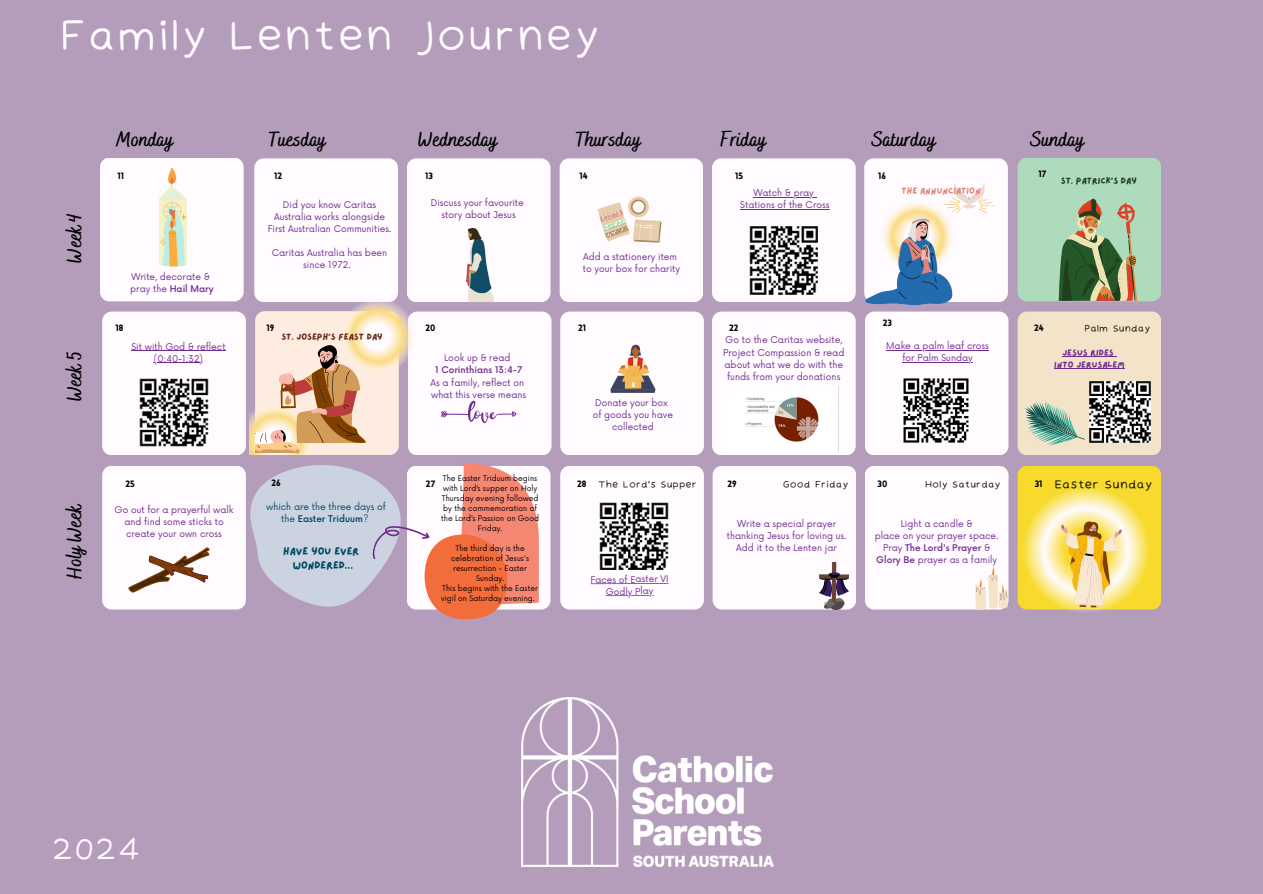
<style>
.page{position:relative;width:1263px;height:894px;background:#fff}
.page>*{position:absolute;margin:0;border:0;box-sizing:border-box;transform-origin:0 0}
.t1{font:40.5px "Irene Florentina";color:#fffbff}
.t2{font:28.2px "Irene Florentina";color:#fffbff}
.t3{font:700 21px "Bakerie Smooth";color:#000}
.t4{font:11.4px "Irene Florentina";color:#000}
.t5{font:10.5px/14px "Lazydog";letter-spacing:-.005em;color:#004863;text-align:center}
.t6{font:9.15px/12.1px "Now";color:#722b8f;text-align:center}
.t7{font:9px/12px "Now";color:#722b8f;text-align:center}
.t8{font:9px "Irene Florentina";color:#000}
.t9{font:900 9px "Lovelo";color:#000}
.t10{font:9px/12px "Now";color:#004863;text-align:center}
.t11{font:9px/12px "Lazydog";color:#722b8f;text-align:center}
.t12{font:9px "Lazydog";color:#662517}
.t13{font:9px "Lazydog";color:#e08479}
.t14{font:9px "Lazydog";color:#213f1c}
.t15{font:7.5px/10.1px "Now";color:#000;text-align:center}
.s1{font-weight:500}
</style>
<div class="page">
<div style="left:0;top:0;width:1263px;height:893px;background:#b49cbb"></div>
<div style="left:560px;top:466px;width:144px;height:143px;background:#fffbff"></div>
<div style="left:713px;top:466px;width:143px;height:143px;background:#fffbff"></div>
<div style="left:865px;top:311px;width:143px;height:144px;background:#fffbff"></div>
<img style="left:820px;top:563px;width:28px;height:46px">
<div style="left:865px;top:466px;width:143px;height:143px;background:#fffbff"></div>
<svg style="left:1018px;top:466px;width:143px;height:143px"></svg>
<img style="left:600px;top:502px;width:68px;height:67px">
<img style="left:904px;top:378px;width:65px;height:65px">
<div style="left:712px;top:311px;width:144px;height:144px;background:#fffbff"></div>
<div style="left:254px;top:158px;width:144px;height:144px;background:#fffbff"></div>
<svg style="left:560px;top:158px;width:143px;height:144px"></svg>
<svg style="left:560px;top:311px;width:144px;height:144px"></svg>
<svg style="left:407px;top:158px;width:143px;height:144px"></svg>
<svg style="left:864px;top:158px;width:144px;height:147px"></svg>
<svg style="left:339px;top:297px;width:76px;height:77px"></svg>
<img style="left:727px;top:385px;width:111px;height:66px">
<hr style="left:591px;top:583px;width:78px;height:1px;background:#722b8f">
<hr style="left:606px;top:595px;width:47px;height:1px;background:#722b8f">
<hr style="left:886px;top:350px;width:103px;height:1px;background:#722b8f">
<hr style="left:902px;top:362px;width:71px;height:1px;background:#722b8f">
<svg style="left:1018px;top:311px;width:143px;height:144px"></svg>
<hr style="left:1054px;top:368px;width:71px;height:1px;background:#722b8f">
<svg style="left:712px;top:158px;width:144px;height:144px"></svg>
<hr style="left:740px;top:209px;width:90px;height:1px;background:#722b8f">
<svg style="left:1018px;top:158px;width:143px;height:143px"></svg>
<img style="left:521px;top:697px;width:252px;height:169px">
<svg style="left:102px;top:311px;width:449px;height:308px"></svg>
<svg style="left:100px;top:158px;width:144px;height:143px"></svg>
<p class="t1" style="left:60px;top:10px;width:543px">Family Lenten Journey</p>
<p class="t3" style="left:117px;top:127px;width:58px">Monday</p>
<h5 class="t3" style="left:269px;top:127px;width:59px">Tuesday</h5>
<p class="t3" style="left:418px;top:127px;width:81px">Wednesday</p>
<h5 class="t3" style="left:576px;top:127px;width:67px">Thursday</h5>
<p class="t3" style="left:720px;top:127px;width:47px">Friday</p>
<p class="t3" style="left:872px;top:127px;width:65px">Saturday</p>
<h5 class="t3" style="left:1031px;top:127px;width:55px">Sunday</h5>
<h5 class="t3" style="left:62px;top:262px;width:51px;rotate:-90deg">Week4</h5>
<p class="t3" style="left:62px;top:401px;width:52px;rotate:-90deg">Week5</p>
<p class="t3" style="left:62px;top:579px;width:78px;rotate:-90deg">HolyWeek</p>
<p class="t9" style="left:118px;top:172px;width:8px">11</p>
<p class="t7" style="left:130px;top:271px;width:85px;text-align:left">Write, decorate &amp; pray the <span class="s1">Hail Mary</span></p>
<h5 class="t9" style="left:1038px;top:170px;width:9px">17</h5>
<p class="t9" style="left:274px;top:172px;width:10px">12</p>
<h5 class="t9" style="left:425px;top:172px;width:9px">13</h5>
<p class="t9" style="left:580px;top:172px;width:10px">14</p>
<h5 class="t9" style="left:735px;top:172px;width:10px">15</h5>
<p class="t9" style="left:878px;top:172px;width:9px">16</p>
<p class="t9" style="left:1041px;top:172px;width:9px">17</p>
<p class="t7" style="left:268px;top:199px;width:125px">Did you know Caritas<br>Australia works alongside<br>First Australian Communities.</p>
<p class="t7" style="left:303px;top:247px;width:86px;text-align:left;text-indent:-31px">Caritas Australia has been since 1972.</p>
<p class="t7" style="left:753px;top:188px;width:62px">Watch &amp; pray</p>
<h5 class="t7" style="left:431px;top:197px;width:95px">Discuss your favourite</h5>
<p class="t7" style="left:740px;top:200px;width:91px">Stations of the Cross</p>
<h5 class="t7" style="left:442px;top:209px;width:76px">story about Jesus</h5>
<p class="t7" style="left:583px;top:251px;width:99px;text-align:left">Add a stationery item to your box for charity</p>
<p class="t13" style="left:902px;top:186px;width:81px">THE ANNUNCIATION</p>
<p class="t14" style="left:1061px;top:176px;width:78px">ST. PATRICK'S DAY</p>
<p class="t9" style="left:425px;top:324px;width:12px">20</p>
<p class="t9" style="left:116px;top:324px;width:10px">18</p>
<h5 class="t9" style="left:267px;top:324px;width:9px">19</h5>
<p class="t12" style="left:281px;top:332px;width:103px">ST. JOSEPH'S FEAST DAY</p>
<h3 class="t7" style="left:131px;top:341px;width:96px">Sit with God &amp; reflect</h3>
<p class="t7" style="left:154px;top:353px;width:51px">(0:40-1:32)</p>
<h5 class="t7" style="left:430px;top:352px;width:97px">Look up &amp; read<br><span class="s1">1 Corinthians 13:4-7<br></span>As a family, reflect on what this verse means</h5>
<h3 class="t9" style="left:883px;top:319px;width:11px">23</h3>
<h5 class="t9" style="left:578px;top:324px;width:10px">21</h5>
<p class="t9" style="left:729px;top:324px;width:11px">22</p>
<h5 class="t9" style="left:1034px;top:324px;width:11px">24</h5>
<p class="t7" style="left:593px;top:397px;width:82px">Donate your box of goods you have collected</p>
<p class="t6" style="left:723px;top:334px;width:123px">Go to the Caritas website,<br>Project Compassion &amp; read about what we do with the funds from your donations</p>
<p class="t7" style="left:886px;top:340px;width:104px">Make a palm leaf cross</p>
<h5 class="t7" style="left:902px;top:352px;width:72px">for Palm Sunday</h5>
<p class="t8" style="left:1084px;top:322px;width:68px">Palm Sunday</p>
<h5 class="t11" style="left:1054px;top:347px;width:72px">JESUS RIDES<br>INTO JERUSALEM</h5>
<h3 class="t15" style="left:441px;top:474px;width:99px">The Easter Triduum begins with Lord’s supper on Holy<br>Thursday evening followed by the commemoration of the Lord’s Passion on Good<br>Friday.</h3>
<p class="t15" style="left:451px;top:544px;width:80px">The third day is the celebration of Jesus's resurrection - Easter<br>Sunday.</p>
<p class="t15" style="left:441px;top:584px;width:98px;text-align:left">This begins with the Easter vigil on Saturday evening.</p>
<p class="t9" style="left:126px;top:480px;width:11px">25</p>
<p class="t9" style="left:271px;top:479px;width:11px">26</p>
<h5 class="t9" style="left:426px;top:480px;width:11px">27</h5>
<h4 class="t8" style="left:598px;top:478px;width:101px">The Lord's Supper</h4>
<p class="t8" style="left:783px;top:478px;width:67px">Good Friday</p>
<p class="t8" style="left:925px;top:478px;width:77px">Holy Saturday</p>
<p class="t4" style="left:1054px;top:477px;width:100px">Easter Sunday</p>
<p class="t9" style="left:577px;top:480px;width:11px">28</p>
<p class="t9" style="left:727px;top:480px;width:11px">29</p>
<p class="t9" style="left:878px;top:480px;width:11px">30</p>
<p class="t9" style="left:1035px;top:480px;width:9px">31</p>
<p class="t10" style="left:266px;top:501px;width:121px">which are the three days of the <span class="s1">Easter Triduum</span>?</p>
<p class="t7" style="left:115px;top:503px;width:120px">Go out for a prayerful walk and find some sticks to create your own cross</p>
<h5 class="t7" style="left:727px;top:518px;width:121px">Write a special prayer thanking Jesus for loving us.<br>Add it to the Lenten jar</h5>
<h5 class="t7" style="left:875px;top:518px;width:125px">Light a candle &amp;<br>place on your prayer space.<br>Pray <span class="s1">The Lord's Prayer</span> &amp;<br><span class="s1">Glory Be</span> prayer as a family</h5>
<p class="t5" style="left:283px;top:544px;width:78px">HAVE YOU EVER<br>WONDERED...</p>
<p class="t7" style="left:591px;top:573px;width:80px">Faces of Easter VI</p>
<h3 class="t7" style="left:606px;top:585px;width:49px">Godly Play</h3>
<h5 class="t2" style="left:51px;top:831px;width:91px">2024</h5>
</div>
